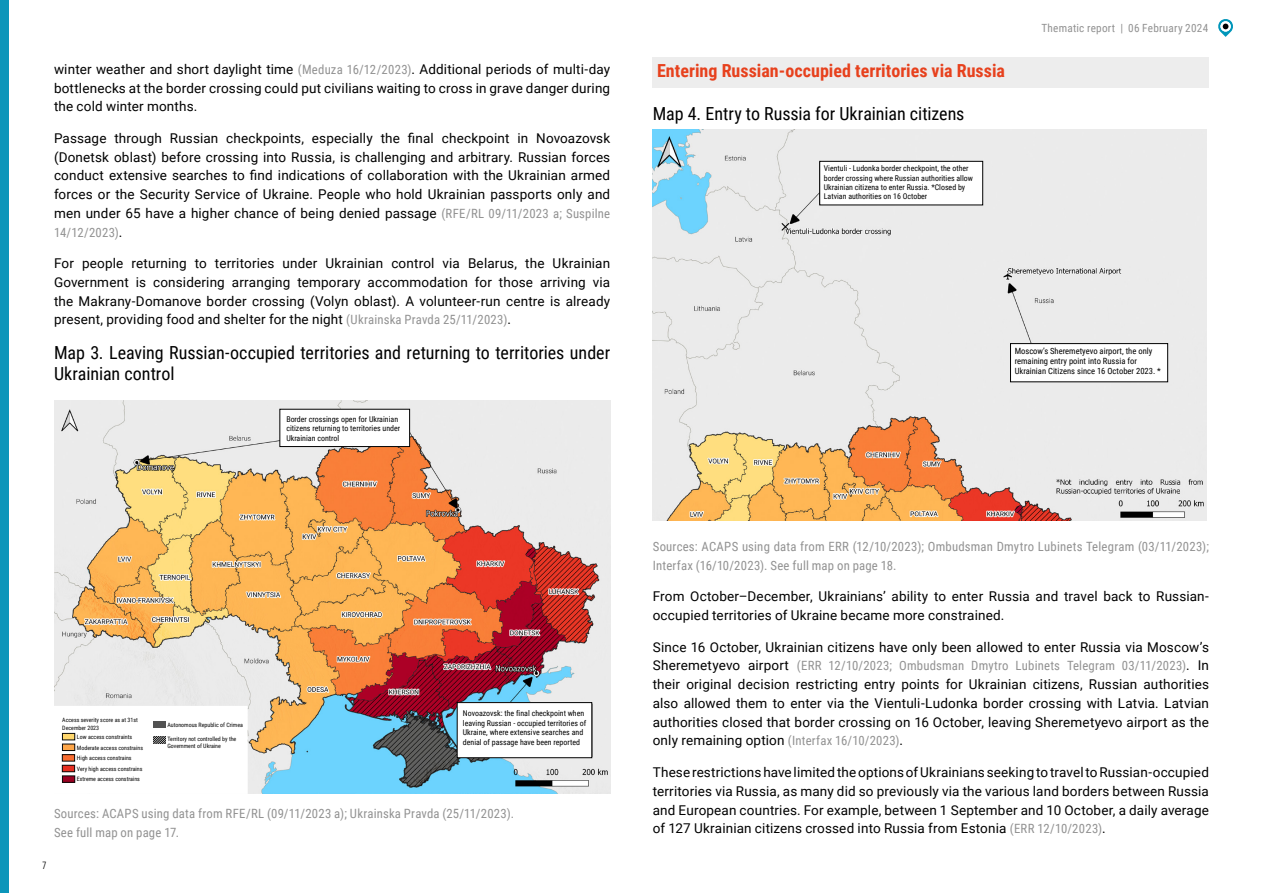
<style>
.page{position:relative;width:1263px;height:893px;background:#fff}
.page>*{position:absolute;margin:0;border:0;box-sizing:border-box;transform-origin:0 0}
.t1{font:18px/21.6px "Roboto Condensed";color:#000}
.t2{font:700 18px "Roboto Condensed";color:#e7411d}
.t3{font:13.5px/18.8px "Roboto";letter-spacing:.01em;color:#000;text-align:justify}
.t4{font:12.75px/18.8px "Roboto Condensed";letter-spacing:.015em;color:#929292}
.t5{font:11.25px "Roboto Condensed";letter-spacing:.02em;color:#929292}
.t6{font:10.5px "Bebas Neue Pro Middle";color:#000}
.t7{font:8.55px/10.2px "Roboto Condensed";color:#000}
.t8{font:7.95px/9.4px "Roboto Condensed";color:#000}
.t9{font:6px/10.5px "Roboto Condensed";color:#000}
.s1{font-family:"Roboto Condensed";font-size:12.75px;color:#929292}
.s2{font-family:"Roboto";font-size:13.5px;color:#000}
</style>
<div class="page">
<img style="left:54px;top:400px;width:556px;height:394px">
<div style="left:54px;top:706px;width:193px;height:87px;background:#fff"></div>
<div style="left:62px;top:733px;width:13px;height:7px;background:#ffd76d"></div>
<div style="left:62px;top:733px;width:13px;height:7px;border:1px solid #0a0a0a"></div>
<div style="left:62px;top:744px;width:13px;height:6px;background:#fea649"></div>
<div style="left:62px;top:744px;width:13px;height:7px;border:1px solid #0a0a0a"></div>
<div style="left:62px;top:776px;width:13px;height:6px;background:#9a0021"></div>
<div style="left:62px;top:776px;width:13px;height:6px;border:1px solid #0a0a0a"></div>
<div style="left:62px;top:755px;width:13px;height:6px;background:#f86c30"></div>
<div style="left:62px;top:754px;width:13px;height:7px;border:1px solid #0a0a0a"></div>
<div style="left:62px;top:765px;width:13px;height:7px;background:#e62f21"></div>
<div style="left:62px;top:765px;width:13px;height:7px;border:1px solid #0a0a0a"></div>
<div style="left:153px;top:722px;width:13px;height:6px;background:#525252"></div>
<svg style="left:153px;top:737px;width:13px;height:7px"></svg>
<div style="left:457px;top:703px;width:135px;height:55px;background:#fff"></div>
<div style="left:457px;top:702px;width:135px;height:56px;border:1px solid #000"></div>
<div style="left:280px;top:409px;width:130px;height:38px;background:#fff"></div>
<div style="left:280px;top:409px;width:130px;height:38px;border:1px solid #000"></div>
<div style="left:653px;top:57px;width:556px;height:31px;background:#ededed"></div>
<img style="left:653px;top:129px;width:554px;height:392px">
<div style="left:820px;top:161px;width:163px;height:44px;background:#fff"></div>
<div style="left:820px;top:161px;width:163px;height:44px;border:1px solid #000"></div>
<div style="left:1010px;top:344px;width:158px;height:38px;background:#fff"></div>
<div style="left:1010px;top:343px;width:158px;height:39px;border:1px solid #000"></div>
<svg style="left:1218px;top:19px;width:15px;height:18px"></svg>
<div style="left:0;top:0;width:9px;height:893px;background:#0c96ba"></div>
<p class="t3" style="left:54px;top:59px;width:558px">winter weather and short daylight time <span class="s1">(Meduza 16/12/2023)</span>. Additional periods of multi-day bottlenecks at the border crossing could put civilians waiting to cross in grave danger during the cold winter months.</p>
<p class="t3" style="left:54px;top:128px;width:558px">Passage through Russian checkpoints, especially the final checkpoint in Novoazovsk (Donetsk oblast) before crossing into Russia, is challenging and arbitrary. Russian forces conduct extensive searches to find indications of collaboration with the Ukrainian armed forces or the Security Service of Ukraine. People who hold Ukrainian passports only and men under 65 have a higher chance of being denied passage <span class="s1">(RFE/RL 09/11/2023 a; Suspilne</span></p>
<p class="t4" style="left:54px;top:222px;width:70px">14/12/2023)<span class="s2">.</span></p>
<p class="t3" style="left:54px;top:253px;width:558px">For people returning to territories under Ukrainian control via Belarus, the Ukrainian Government is considering arranging temporary accommodation for those arriving via the Makrany-Domanove border crossing (Volyn oblast). A volunteer-run centre is already present, providing food and shelter for the night <span class="s1">(Ukrainska Pravda 25/11/2023)</span>.</p>
<h1 class="t1" style="left:54px;top:341px;width:558px">Map 3. Leaving Russian-occupied territories and returning to territories under<br>Ukrainian control</h1>
<p class="t8" style="left:286px;top:414px;width:115px">Border crossings open for Ukrainian citizens returning to territories under<br>Ukrainian control</p>
<p class="t9" style="left:62px;top:716px;width:77px;line-height:7.2px">Access severity score as at 31st<br>December 2023</p>
<p class="t9" style="left:77px;top:732px;width:68px">Low access constraints<br>Moderate access constrains<br>High access constrains<br>Very high access constrains<br>Extreme access constrains</p>
<p class="t9" style="left:167px;top:719px;width:77px">Autonomous Republic of Crimea</p>
<p class="t9" style="left:167px;top:735px;width:71px;line-height:7.2px">Territory not controlled by the<br>Government of Ukraine</p>
<p class="t8" style="left:463px;top:709px;width:125px">Novoazovsk: the final checkpoint when leaving Russian - occupied territories of Ukraine, where extensive searches and denial of passage have been reported</p>
<p class="t4" style="left:54px;top:804px;width:462px">Sources: ACAPS using data from RFE/RL (09/11/2023 a); Ukrainska Pravda (25/11/2023).<br>See full map on page 17.</p>
<p class="t6" style="left:43px;top:859px;width:5px">7</p>
<h1 class="t2" style="left:657px;top:58px;width:349px">Entering Russian-occupied territories via Russia</h1>
<h1 class="t1" style="left:653px;top:102px;width:313px">Map 4. Entry to Russia for Ukrainian citizens</h1>
<p class="t8" style="left:824px;top:163px;width:151px">Vientuli - Ludonka border checkpoint, the other border crossing where Russian authorities allow Ukrainian citizena to enter Russia. *Closed by Latvian authorities on 16 October</p>
<p class="t5" style="left:1041px;top:20px;width:168px">Thematic report | 06 February 2024</p>
<p class="t7" style="left:1015px;top:345px;width:148px">Moscow’s Sheremetyevo airport, the only remaining entry point into Russia for<br>Ukrainian Citizens since 16 October 2023. *</p>
<p class="t4" style="left:653px;top:537px;width:558px">Sources: ACAPS using data from ERR (12/10/2023); Ombudsman Dmytro Lubinets Telegram (03/11/2023);<br>Interfax (16/10/2023). See full map on page 18.</p>
<p class="t3" style="left:653px;top:587px;width:558px">From October–December, Ukrainians’ ability to enter Russia and travel back to Russian&shy;occupied territories of Ukraine became more constrained.</p>
<p class="t3" style="left:653px;top:637px;width:558px">Since 16 October, Ukrainian citizens have only been allowed to enter Russia via Moscow’s</p>
<p class="t4" style="left:653px;top:656px;width:558px"><span class="s2">Sheremetyevo airport</span> (ERR 12/10/2023; Ombudsman Dmytro Lubinets Telegram 03/11/2023)<span class="s2">. In</span></p>
<p class="t3" style="left:653px;top:674px;width:558px">their original decision restricting entry points for Ukrainian citizens, Russian authorities also allowed them to enter via the Vientuli-Ludonka border crossing with Latvia. Latvian authorities closed that border crossing on 16 October, leaving Sheremetyevo airport as the only remaining option <span class="s1">(Interfax 16/10/2023)</span>.</p>
<p class="t3" style="left:653px;top:762px;width:558px">These restrictions have limited the options of Ukrainians seeking to travel to Russian-occupied territories via Russia, as many did so previously via the various land borders between Russia and European countries. For example, between 1 September and 10 October, a daily average of 127 Ukrainian citizens crossed into Russia from Estonia <span class="s1">(ERR 12/10/2023)</span>.</p>
</div>
